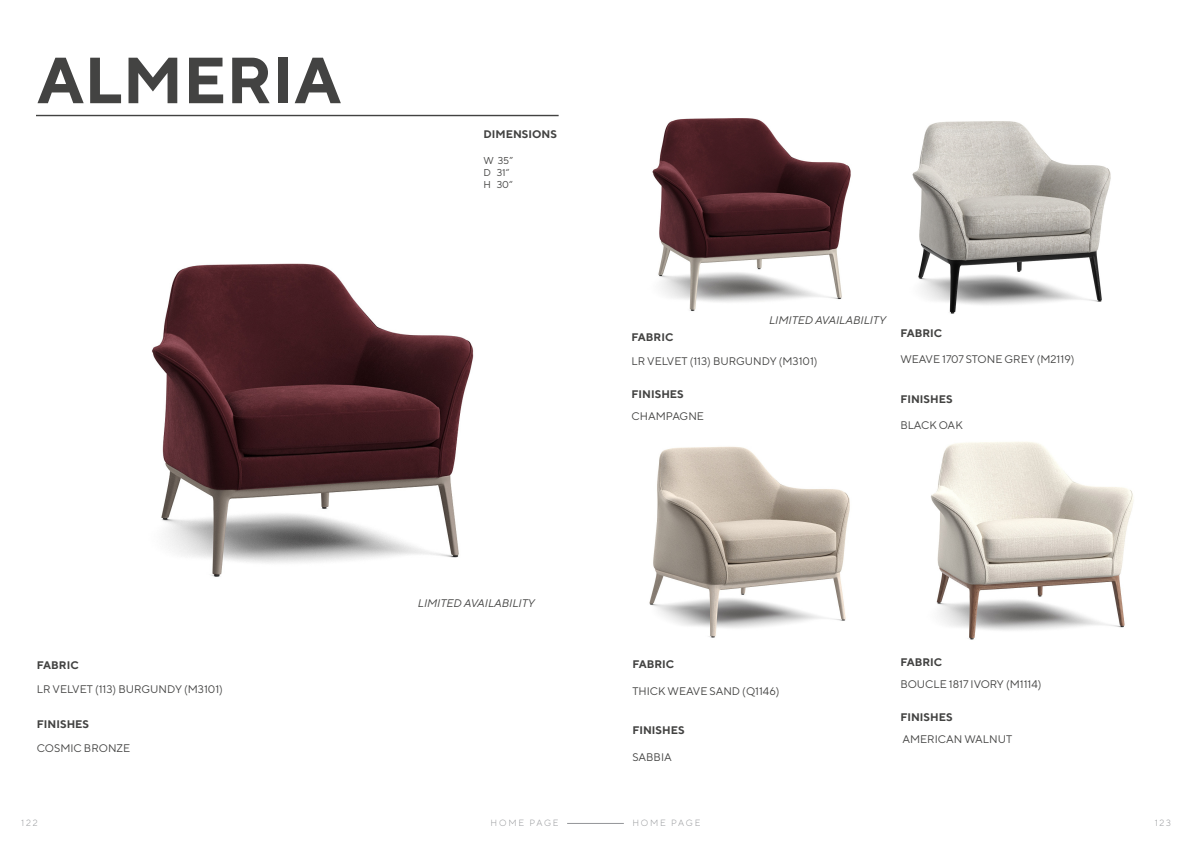
<style>
.page{position:relative;width:1191px;height:842px;background:#fff}
.page>*{position:absolute;margin:0;border:0;box-sizing:border-box;transform-origin:0 0}
.t1{font:700 65px "TT Norms";color:#434342}
.t2{font:11px "TT Norms";color:#434342}
.t3{font:700 11px "TT Norms";color:#434342}
.t4{font:italic 11px "TT Norms";color:#434342}
.t5{font:10px/12px "TT Norms";color:#434342}
.t6{font:300 9px "TT Norms";letter-spacing:.2em;color:#939598}
</style>
<div class="page">
<div style="left:36px;top:115px;width:522px;height:1px;border:1px solid #434342"></div>
<img style="left:652px;top:118px;width:199px;height:194px">
<img style="left:912px;top:121px;width:199px;height:193px">
<img style="left:931px;top:442px;width:203px;height:198px">
<img style="left:152px;top:263px;width:322px;height:314px">
<img style="left:649px;top:446px;width:201px;height:192px">
<hr style="left:567px;top:823px;width:57px;height:1px;background:#939598">
<h1 class="t1" style="left:37px;top:39px;width:306px">ALMERIA</h1>
<p class="t3" style="left:37px;top:658px;width:43px">FABRIC</p>
<p class="t2" style="left:37px;top:682px;width:188px">LR VELVET (113) BURGUNDY (M3101)</p>
<p class="t3" style="left:37px;top:717px;width:54px">FINISHES</p>
<p class="t2" style="left:37px;top:741px;width:95px">COSMIC BRONZE</p>
<p class="t3" style="left:483px;top:128px;width:75px">DIMENSIONS</p>
<p class="t5" style="left:483px;top:154px;width:31px">W 35”<br>D 31“<br>H 30“</p>
<p class="t4" style="left:418px;top:597px;width:118px">LIMITED AVAILABILITY</p>
<p class="t4" style="left:769px;top:313px;width:118px">LIMITED AVAILABILITY</p>
<p class="t3" style="left:631px;top:330px;width:43px">FABRIC</p>
<p class="t2" style="left:631px;top:354px;width:188px">LR VELVET (113) BURGUNDY (M3101)</p>
<p class="t3" style="left:631px;top:387px;width:54px">FINISHES</p>
<p class="t2" style="left:631px;top:409px;width:74px">CHAMPAGNE</p>
<p class="t3" style="left:900px;top:326px;width:43px">FABRIC</p>
<p class="t2" style="left:900px;top:353px;width:176px">WEAVE 1707 STONE GREY (M2119)</p>
<p class="t3" style="left:900px;top:392px;width:54px">FINISHES</p>
<p class="t2" style="left:900px;top:419px;width:64px">BLACK OAK</p>
<p class="t3" style="left:632px;top:657px;width:43px">FABRIC</p>
<p class="t2" style="left:632px;top:684px;width:149px">THICK WEAVE SAND (Q1146)</p>
<p class="t3" style="left:632px;top:723px;width:54px">FINISHES</p>
<p class="t2" style="left:632px;top:750px;width:41px">SABBIA</p>
<p class="t3" style="left:900px;top:655px;width:43px">FABRIC</p>
<p class="t2" style="left:900px;top:677px;width:143px">BOUCLE 1817 IVORY (M1114)</p>
<p class="t3" style="left:900px;top:710px;width:54px">FINISHES</p>
<p class="t2" style="left:902px;top:732px;width:111px">AMERICAN WALNUT</p>
<p class="t6" style="left:21px;top:818px;width:18px">122</p>
<p class="t6" style="left:490px;top:818px;width:69px">HOME PAGE</p>
<p class="t6" style="left:632px;top:818px;width:69px">HOME PAGE</p>
<p class="t6" style="left:1154px;top:818px;width:18px">123</p>
</div>
